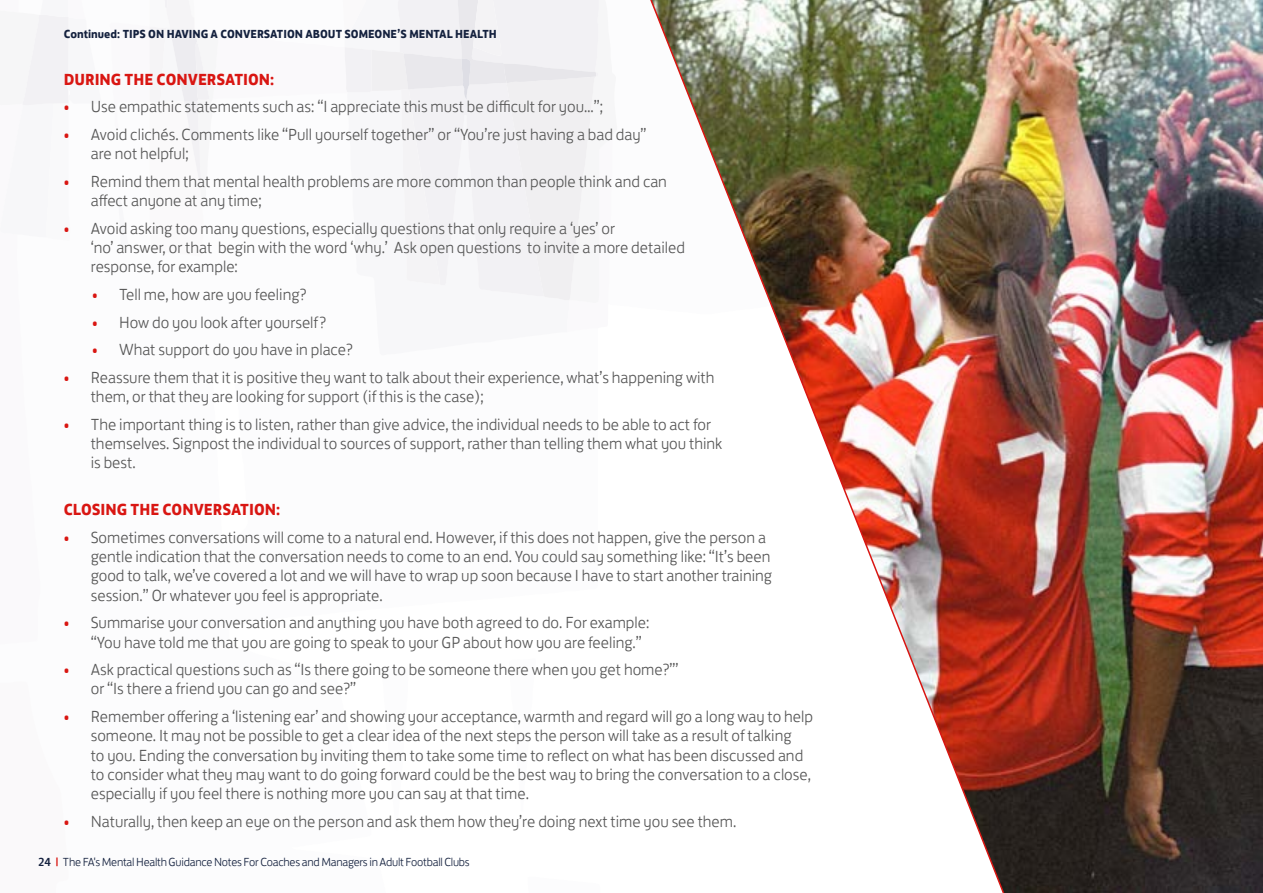
<style>
.page{position:relative;width:1263px;height:893px;background:#fff}
.page>*{position:absolute;margin:0;border:0;box-sizing:border-box;transform-origin:0 0}
.t1{font:300 16.5px/19.2px "FS Jack";color:#565656}
.t2{font:700 16.5px "FS Jack";color:#d91612}
.t3{font:300 12px "FS Jack";letter-spacing:-.02em;color:#14213e}
.t4{font:700 12px "FS Jack";color:#14213e}
.s1{color:#d91612}
.s2{font-weight:500}
.s3{font-weight:500;color:#d91612}
</style>
<div class="page">
<div style="left:23px;top:15px;width:45px;height:90px;background:#f2f1f4"></div>
<svg style="left:150px;top:0;width:449px;height:300px"></svg>
<img style="left:650px;top:0;width:613px;height:893px">
<p class="t4" style="left:64px;top:24px;width:434px">Continued: TIPS ON HAVING A CONVERSATION ABOUT SOMEONE’S MENTAL HEALTH</p>
<p class="t2" style="left:64px;top:65px;width:212px">DURING THE CONVERSATION:</p>
<p class="t1" style="left:64px;top:96px;width:541px"><span class="s1">•</span> Use empathic statements such as: “I appreciate this must be difficult for you…”;</p>
<p class="t1" style="left:91px;top:123px;width:557px;text-indent:-27px"><span class="s1">•</span> Avoid clichés. Comments like “Pull yourself together” or “You’re just having a bad day” are not helpful;</p>
<p class="t1" style="left:91px;top:170px;width:578px;text-indent:-27px"><span class="s1">•</span> Remind them that mental health problems are more common than people think and can affect anyone at any time;</p>
<p class="t1" style="left:91px;top:217px;width:596px;text-indent:-27px"><span class="s1">•</span> Avoid asking too many questions, especially questions that only require a ‘yes’ or<br>‘no’ answer, or that begin with the word ‘why.’ Ask open questions to invite a more detailed response, for example:</p>
<p class="t1" style="left:92px;top:283px;width:216px"><span class="s1">•</span> Tell me, how are you feeling?</p>
<p class="t1" style="left:92px;top:311px;width:236px"><span class="s1">•</span> How do you look after yourself?</p>
<p class="t1" style="left:92px;top:339px;width:262px"><span class="s1">•</span> What support do you have in place?</p>
<p class="t1" style="left:91px;top:366px;width:625px;text-indent:-27px"><span class="s1">•</span> Reassure them that it is positive they want to talk about their experience, what’s happening with them, or that they are looking for support (if this is the case);</p>
<p class="t1" style="left:91px;top:413px;width:633px;text-indent:-27px"><span class="s1">•</span> The important thing is to listen, rather than give advice, the individual needs to be able to act for themselves. Signpost the individual to sources of support, rather than telling them what you think is best.</p>
<p class="t2" style="left:64px;top:496px;width:218px">CLOSING THE CONVERSATION:</p>
<p class="t1" style="left:91px;top:526px;width:683px;text-indent:-27px"><span class="s1">•</span> Sometimes conversations will come to a natural end. However, if this does not happen, give the person a gentle indication that the conversation needs to come to an end. You could say something like: “It’s been good to talk, we’ve covered a lot and we will have to wrap up soon because I have to start another training session.” Or whatever you feel is appropriate.</p>
<p class="t1" style="left:91px;top:612px;width:560px;text-indent:-27px"><span class="s1">•</span> Summarise your conversation and anything you have both agreed to do. For example: “You have told me that you are going to speak to your GP about how you are feeling.”</p>
<p class="t1" style="left:91px;top:658px;width:589px;text-indent:-27px"><span class="s1">•</span> Ask practical questions such as “Is there going to be someone there when you get home?”’ or “Is there a friend you can go and see?”</p>
<p class="t1" style="left:91px;top:705px;width:724px;text-indent:-27px"><span class="s1">•</span> Remember offering a ‘listening ear’ and showing your acceptance, warmth and regard will go a long way to help someone. It may not be possible to get a clear idea of the next steps the person will take as a result of talking<br>to you. Ending the conversation by inviting them to take some time to reflect on what has been discussed and to consider what they may want to do going forward could be the best way to bring the conversation to a close, especially if you feel there is nothing more you can say at that time.</p>
<p class="t1" style="left:64px;top:810px;width:674px"><span class="s1">•</span> Naturally, then keep an eye on the person and ask them how they’re doing next time you see them.</p>
<p class="t3" style="left:38px;top:852px;width:433px"><span class="s2">24</span> <span class="s3">|</span> The FA's Mental Health Guidance Notes For Coaches and Managers in Adult Football Clubs</p>
</div>
